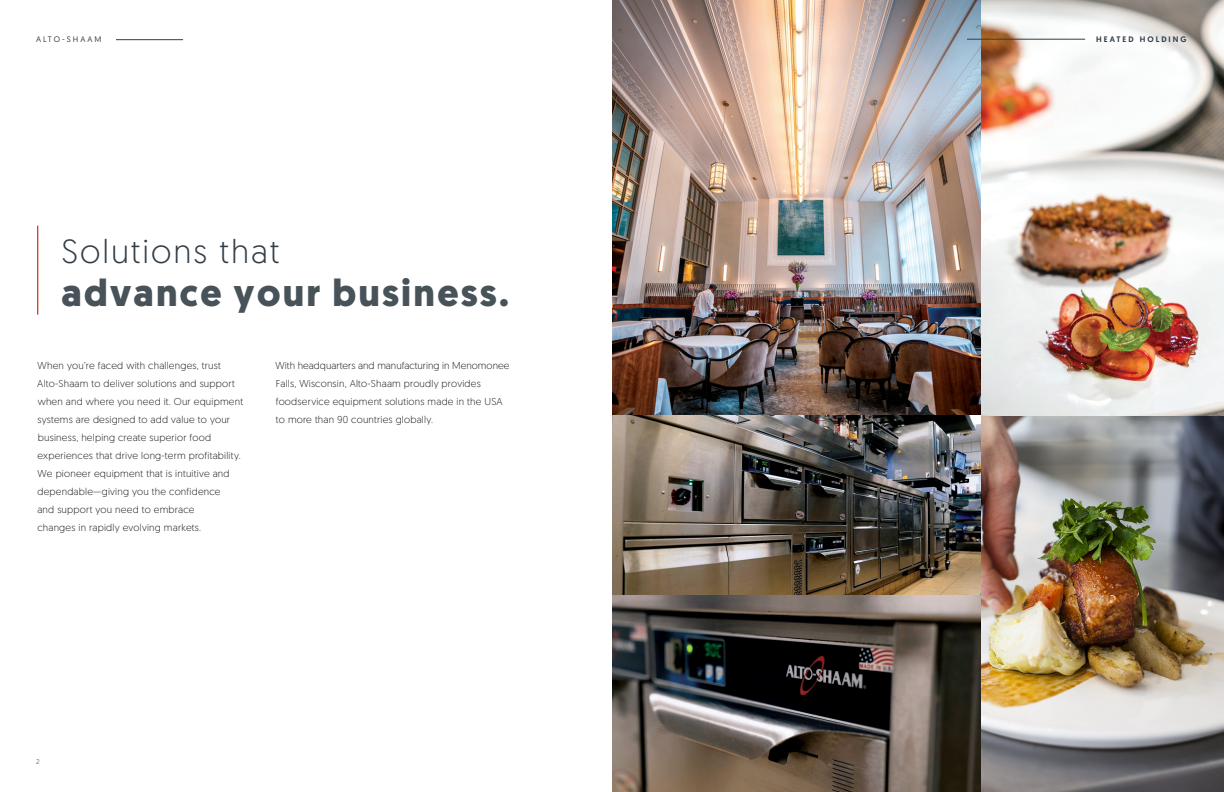
<style>
.page{position:relative;width:1224px;height:792px;background:#fff}
.page>*{position:absolute;margin:0;border:0;box-sizing:border-box;transform-origin:0 0}
.t1{font:700 38px "Geomanist";letter-spacing:.06em;color:#475259}
.t2{font:300 33.4px "Geomanist";letter-spacing:.06em;color:#323d47}
.t3{font:300 10px/18px "Geomanist";letter-spacing:.02em;color:#231f20}
.t4{font:500 8px "Geomanist";letter-spacing:.25em;color:#323d47}
.t5{font:8px "Geomanist";letter-spacing:.25em;color:#323d47}
.t6{font:300 7px "Geomanist";color:#323d47}
</style>
<div class="page">
<hr style="left:116px;top:39px;width:67px;height:1px;background:#323d47">
<img style="left:612px;top:415px;width:369px;height:377px">
<img style="left:612px;top:0;width:612px;height:415px">
<img style="left:981px;top:393px;width:243px;height:399px">
<hr style="left:967px;top:39px;width:118px;height:1px;background:#323d47">
<hr style="left:37px;top:226px;width:1px;height:89px;background:#d64227">
<p class="t5" style="left:36px;top:34px;width:67px">ALTO-SHAAM</p>
<p class="t2" style="left:61px;top:229px;width:219px">Solutions that</p>
<p class="t1" style="left:61px;top:267px;width:449px">advance your business.</p>
<p class="t3" style="left:37px;top:356px;width:207px">When you’re faced with challenges, trust Alto-Shaam to deliver solutions and support when and where you need it. Our equipment systems are designed to add value to your business, helping create superior food experiences that drive long-term profitability.<br>We pioneer equipment that is intuitive and dependable—giving you the confidence<br>and support you need to embrace<br>changes in rapidly evolving markets.</p>
<p class="t3" style="left:276px;top:356px;width:235px">With headquarters and manufacturing in Menomonee Falls, Wisconsin, Alto-Shaam proudly provides foodservice equipment solutions made in the USA to more than 90 countries globally.</p>
<p class="t6" style="left:36px;top:757px;width:5px">2</p>
<p class="t4" style="left:1096px;top:34px;width:92px">HEATED HOLDING</p>
</div>
